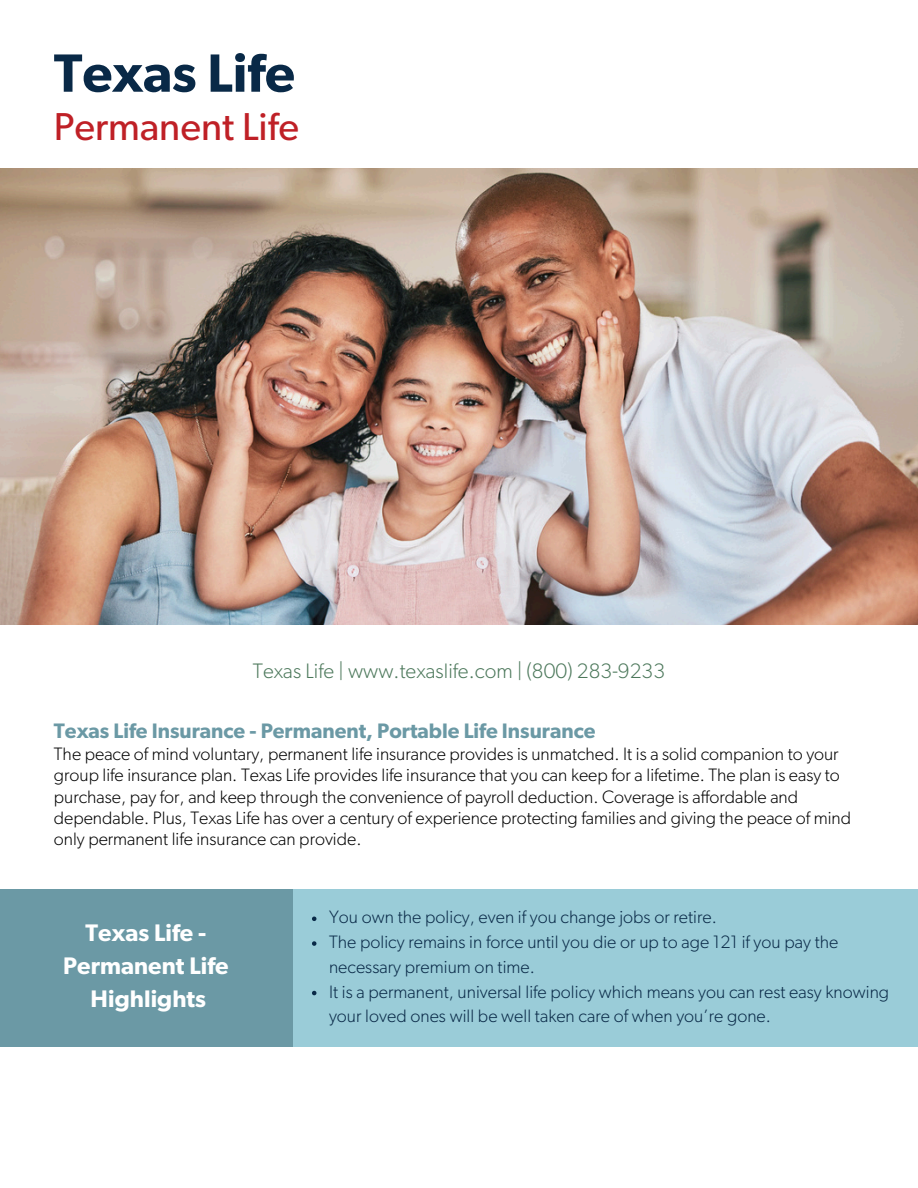
<style>
.page{position:relative;width:918px;height:1188px;background:#fff}
.page>*{position:absolute;margin:0;border:0;box-sizing:border-box;transform-origin:0 0}
.t1{font:600 54px "Gibson";color:#092947}
.t2{font:39px "Gibson";color:#bf2026}
.t3{font:600 24px/32.7px "Gibson";letter-spacing:.005em;color:#fff;text-align:center}
.t4{font:600 21px "Gibson";color:#6b99a5}
.t5{font:300 21px "Gibson";letter-spacing:.005em;color:#4c785b}
.t6{font:300 18px/21.3px "Gibson";color:#000}
.t7{font:300 18px/24.8px "Gibson";letter-spacing:.005em;color:#092947}
</style>
<div class="page">
<div style="left:0;top:890px;width:297px;height:157px;background:#6b99a5"></div>
<div style="left:294px;top:890px;width:624px;height:157px;background:#9accd8"></div>
<svg style="left:312px;top:917px;width:4px;height:4px"></svg>
<svg style="left:312px;top:941px;width:4px;height:5px"></svg>
<svg style="left:312px;top:991px;width:4px;height:4px"></svg>
<img style="left:0;top:168px;width:918px;height:456px">
<p class="t1" style="left:54px;top:49px;width:243px">Texas Life</p>
<p class="t2" style="left:54px;top:109px;width:247px">Permanent Life</p>
<p class="t5" style="left:253px;top:661px;width:414px">Texas Life | www.texaslife.com | (800) 283-9233</p>
<p class="t4" style="left:54px;top:722px;width:543px">Texas Life Insurance - Permanent, Portable Life Insurance</p>
<h3 class="t6" style="left:54px;top:744px;width:799px">The peace of mind voluntary, permanent life insurance provides is unmatched. It is a solid companion to your group life insurance plan. Texas Life provides life insurance that you can keep for a lifetime. The plan is easy to purchase, pay for, and keep through the convenience of payroll deduction. Coverage is affordable and dependable. Plus, Texas Life has over a century of experience protecting families and giving the peace of mind only permanent life insurance can provide.</h3>
<h1 class="t3" style="left:63px;top:918px;width:167px">Texas Life -<br>Permanent Life<br>Highlights</h1>
<h2 class="t7" style="left:329px;top:906px;width:389px">You own the policy, even if you change jobs or retire.</h2>
<p class="t7" style="left:329px;top:930px;width:511px">The policy remains in force until you die or up to age 121 if you pay the necessary premium on time.</p>
<h4 class="t7" style="left:329px;top:980px;width:562px">It is a permanent, universal life policy which means you can rest easy knowing your loved ones will be well taken care of when you’re gone.</h4>
</div>
